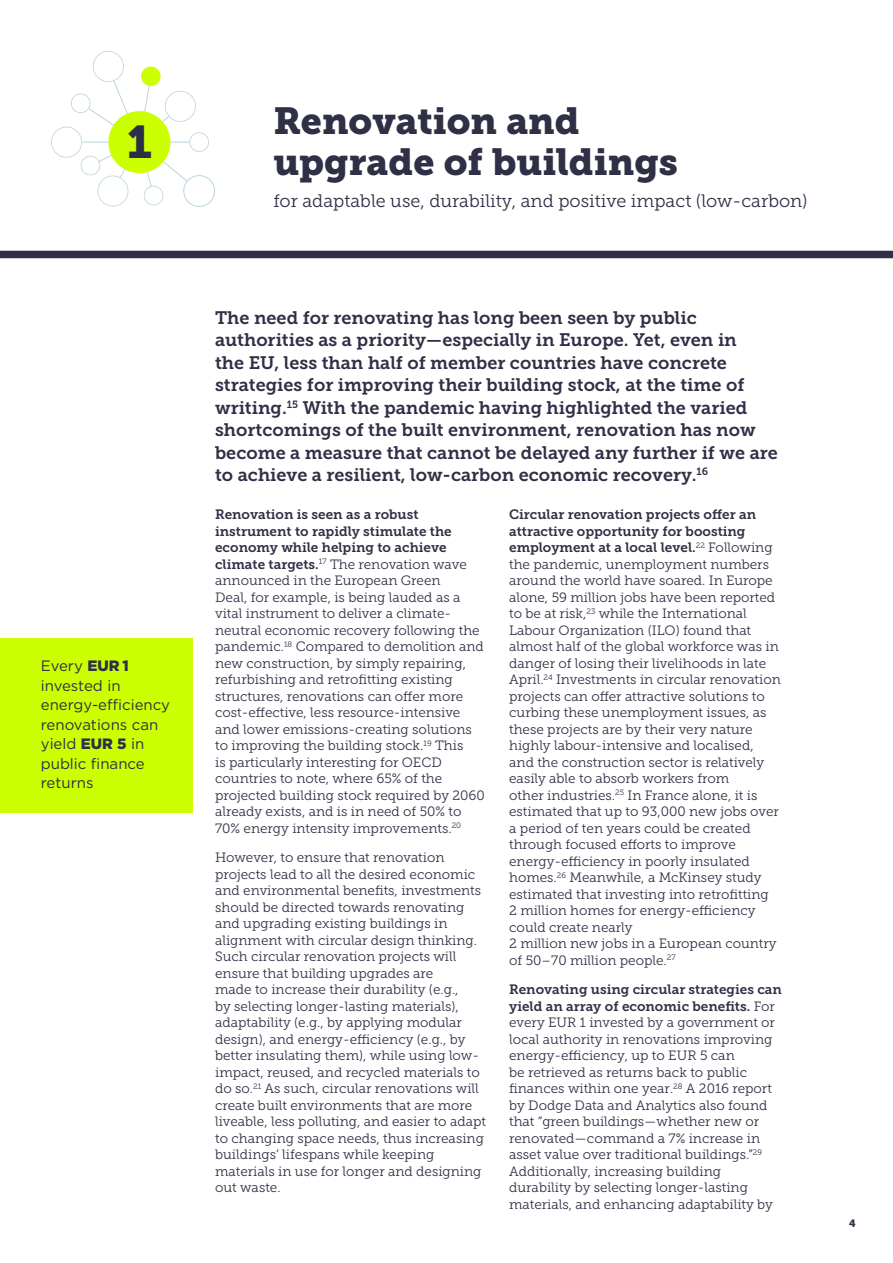
<style>
.page{position:relative;width:893px;height:1263px;background:#fff}
.page>*{position:absolute;margin:0;border:0;box-sizing:border-box;transform-origin:0 0}
.t1{font:45.6px "Museo Slab 900";color:#2e2e45}
.t2{font:37.5px/40.5px "Museo Slab 900";color:#2f2f46}
.t3{font:18px/22.5px "Museo Slab 700";color:#2f2f46}
.t4{font:18px "Museo Slab 300";color:#2f2f46}
.t5{font:15px/19.5px "Gotham";color:#2f2f46}
.t6{font:13.5px/16.5px "Museo Slab 300";color:#2f2f46}
.t7{font:13.5px/16.5px "Museo Slab 700";color:#2f2f46}
.t8{font:10.5px "Museo Slab 900";color:#2f2f46}
.s1{font-weight:900}
.s2{font-family:"Museo Slab 700"}
.s3{font-family:"Museo Slab 300"}
</style>
<div class="page">
<div style="left:0;top:251px;width:893px;height:7px;background:#2f2f46"></div>
<div style="left:183px;top:175px;width:32px;height:32px;border:1px solid #bfd6e0;border-radius:50%"></div>
<svg style="left:51px;top:51px;width:158px;height:156px"></svg>
<div style="left:0;top:638px;width:192px;height:174px;background:#cf0"></div>
<h1 class="t1" style="left:127px;top:116px;width:26px">1</h1>
<p class="t5" style="left:41px;top:656px;width:131px">Every <span class="s1">EUR 1 </span>invested in energy-efficiency renovations can yield <span class="s1">EUR 5</span> in public finance returns</p>
<h2 class="t2" style="left:273px;top:101px;width:406px">Renovation and upgrade of buildings</h2>
<h3 class="t4" style="left:273px;top:191px;width:536px">for adaptable use, durability, and positive impact (low-carbon)</h3>
<p class="t3" style="left:215px;top:307px;width:564px">The need for renovating has long been seen by public authorities as a priority—especially in Europe. Yet, even in<br>the EU, less than half of member countries have concrete strategies for improving their building stock, at the time of writing.<sup>15</sup> With the pandemic having highlighted the varied shortcomings of the built environment, renovation has now become a measure that cannot be delayed any further if we are to achieve a resilient, low-carbon economic recovery.<sup>16</sup></p>
<p class="t7" style="left:215px;top:506px;width:238px">Renovation is seen as a robust instrument to rapidly stimulate the economy while helping to achieve</p>
<p class="t6" style="left:215px;top:556px;width:271px"><span class="s2">climate targets.</span><sup>17</sup> The renovation wave announced in the European Green<br>Deal, for example, is being lauded as a vital instrument to deliver a climate&shy;neutral economic recovery following the pandemic.<sup>18</sup> Compared to demolition and new construction, by simply repairing, refurbishing and retrofitting existing structures, renovations can offer more cost-effective, less resource-intensive and lower emissions-creating solutions to improving the building stock.<sup>19</sup> This<br>is particularly interesting for OECD countries to note, where 65% of the projected building stock required by 2060 already exists, and is in need of 50% to 70% energy intensity improvements.<sup>20</sup></p>
<p class="t6" style="left:215px;top:849px;width:272px">However, to ensure that renovation projects lead to all the desired economic and environmental benefits, investments should be directed towards renovating and upgrading existing buildings in alignment with circular design thinking.<br>Such circular renovation projects will ensure that building upgrades are<br>made to increase their durability (e.g.,<br>by selecting longer-lasting materials), adaptability (e.g., by applying modular design), and energy-efficiency (e.g., by better insulating them), while using low&shy;impact, reused, and recycled materials to do so.<sup>21</sup> As such, circular renovations will create built environments that are more liveable, less polluting, and easier to adapt to changing space needs, thus increasing buildings’ lifespans while keeping materials in use for longer and designing out waste.</p>
<p class="t7" style="left:509px;top:506px;width:265px">Circular renovation projects offer an attractive opportunity for boosting employment at a local level.<sup>22</sup> <span class="s3">Following</span></p>
<p class="t6" style="left:509px;top:556px;width:273px">the pandemic, unemployment numbers around the world have soared. In Europe alone, 59 million jobs have been reported to be at risk,<sup>23</sup> while the International Labour Organization (ILO) found that almost half of the global workforce was in danger of losing their livelihoods in late April.<sup>24</sup> Investments in circular renovation projects can offer attractive solutions to curbing these unemployment issues, as these projects are by their very nature highly labour-intensive and localised, and the construction sector is relatively easily able to absorb workers from<br>other industries.<sup>25</sup> In France alone, it is estimated that up to 93,000 new jobs over a period of ten years could be created through focused efforts to improve energy-efficiency in poorly insulated homes.<sup>26</sup> Meanwhile, a McKinsey study estimated that investing into retrofitting<br>2 million homes for energy-efficiency could create nearly<br>2 million new jobs in a European country of 50–70 million people.<sup>27</sup></p>
<p class="t7" style="left:509px;top:981px;width:274px">Renovating using circular strategies can yield an array of economic benefits. <span class="s3">For</span></p>
<p class="t6" style="left:509px;top:1014px;width:267px">every EUR 1 invested by a government or local authority in renovations improving energy-efficiency, up to EUR 5 can<br>be retrieved as returns back to public finances within one year.<sup>28</sup> A 2016 report by Dodge Data and Analytics also found that “green buildings—whether new or renovated—command a 7% increase in asset value over traditional buildings.”<sup>29<br></sup>Additionally, increasing building durability by selecting longer-lasting materials, and enhancing adaptability by</p>
<p class="t8" style="left:849px;top:1217px;width:8px">4</p>
</div>
